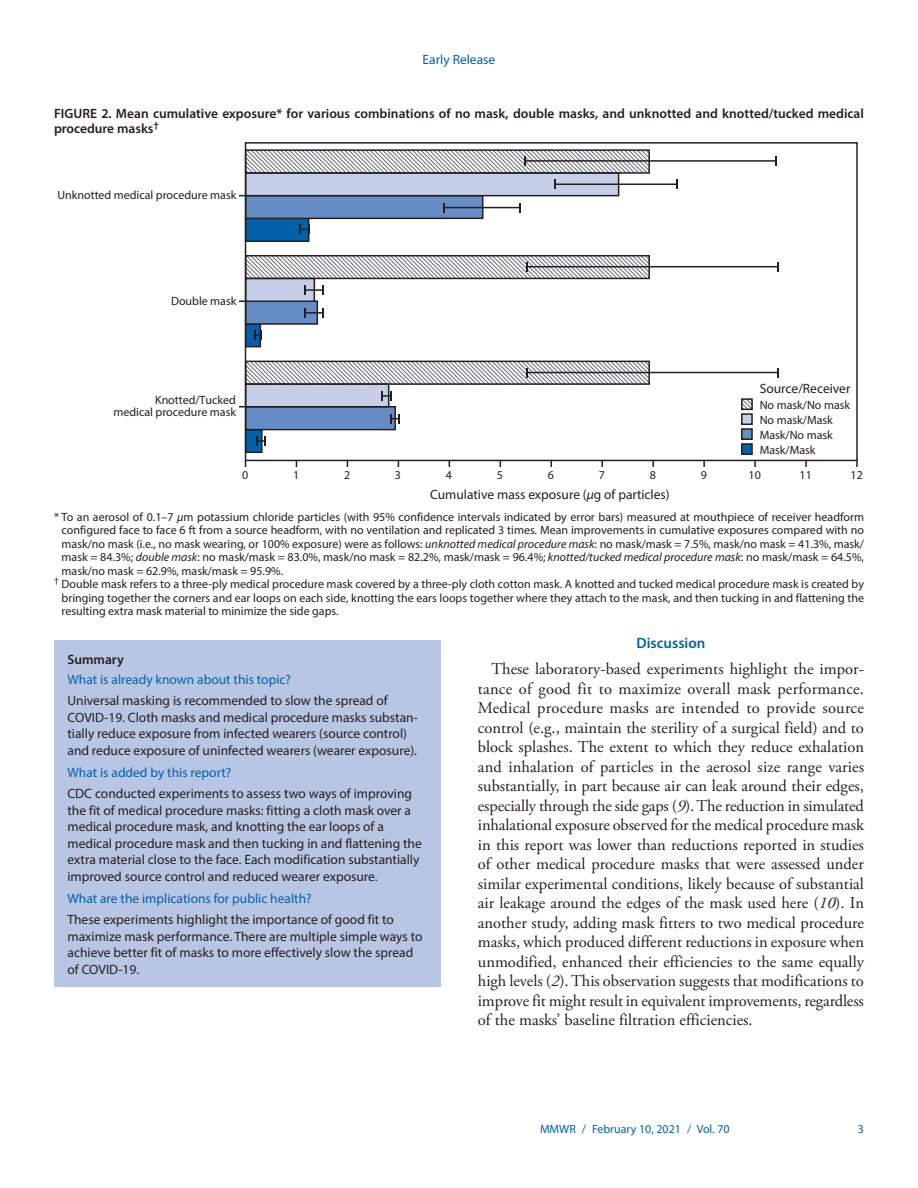
<style>
.page{position:relative;width:918px;height:1188px;background:#fff}
.page>*{position:absolute;margin:0;border:0;box-sizing:border-box;transform-origin:0 0}
.Paragraph{font:16.5px/19.5px "Adobe Garamond Pro";color:#231f20;text-align:justify}
.Discussion_Heading{font:600 15px "Myriad Pro";color:#0161ab}
.Summary_Box_Text{font:13.5px/16.5px "Myriad Pro";color:#231f20}
.Figure_Title{font:600 13.5px/15px "Myriad Pro";color:#231f20}
.Summary_Box_Heading{font:13.5px "Myriad Pro";color:#0161ab}
.Summary_Box_Ttile{font:600 13.5px "Myriad Pro";color:#231f20}
.Figure_Footnote{font:12px/13.5px "Myriad Pro";color:#231f20;text-align:justify}
.t1{font:12px "Myriad Pro";color:#0161ab}
.s1{font-style:italic}
</style>
<div class="page">
<div style="left:246px;top:430px;width:16px;height:22px;background:#0161ab"></div>
<div style="left:245px;top:429px;width:18px;height:24px;border:2px solid #231f20"></div>
<div style="left:246px;top:324px;width:14px;height:23px;background:#0161ab"></div>
<div style="left:245px;top:323px;width:16px;height:24px;border:2px solid #231f20"></div>
<div style="left:246px;top:218px;width:63px;height:23px;background:#0161ab"></div>
<div style="left:245px;top:218px;width:64px;height:24px;border:2px solid #231f20"></div>
<div style="left:246px;top:407px;width:149px;height:23px;background:#668dc5"></div>
<div style="left:245px;top:406px;width:151px;height:24px;border:2px solid #231f20"></div>
<div style="left:246px;top:301px;width:71px;height:23px;background:#668dc5"></div>
<div style="left:245px;top:301px;width:73px;height:24px;border:2px solid #231f20"></div>
<div style="left:246px;top:196px;width:237px;height:22px;background:#668dc5"></div>
<div style="left:245px;top:195px;width:238px;height:24px;border:2px solid #231f20"></div>
<div style="left:246px;top:384px;width:143px;height:23px;background:#c5d0e8"></div>
<div style="left:245px;top:383px;width:144px;height:25px;border:2px solid #231f20"></div>
<div style="left:246px;top:278px;width:68px;height:23px;background:#c5d0e8"></div>
<div style="left:245px;top:278px;width:70px;height:24px;border:2px solid #231f20"></div>
<div style="left:246px;top:173px;width:373px;height:23px;background:#c5d0e8"></div>
<div style="left:245px;top:172px;width:374px;height:24px;border:2px solid #231f20"></div>
<svg style="left:248px;top:364px;width:399px;height:18px"></svg>
<div style="left:245px;top:361px;width:405px;height:24px;border:2px solid #231f20"></div>
<svg style="left:248px;top:258px;width:399px;height:18px"></svg>
<div style="left:245px;top:255px;width:405px;height:24px;border:2px solid #231f20"></div>
<svg style="left:248px;top:152px;width:399px;height:19px"></svg>
<div style="left:245px;top:149px;width:405px;height:25px;border:2px solid #231f20"></div>
<div style="left:245px;top:142px;width:613px;height:319px;border:2px solid #231f20"></div>
<svg style="left:256px;top:436px;width:10px;height:10px"></svg>
<svg style="left:390px;top:414px;width:10px;height:10px"></svg>
<svg style="left:381px;top:391px;width:11px;height:10px"></svg>
<hr style="left:527px;top:372px;width:251px;height:1px;background:#231f20">
<svg style="left:526px;top:368px;width:2px;height:9px"></svg>
<hr style="left:525px;top:160px;width:251px;height:2px;background:#231f20">
<svg style="left:775px;top:156px;width:2px;height:10px"></svg>
<hr style="left:527px;top:266px;width:251px;height:1px;background:#231f20">
<svg style="left:526px;top:262px;width:2px;height:10px"></svg>
<hr style="left:555px;top:184px;width:122px;height:1px;background:#231f20">
<svg style="left:554px;top:179px;width:2px;height:10px"></svg>
<hr style="left:444px;top:207px;width:76px;height:1px;background:#231f20">
<svg style="left:519px;top:203px;width:2px;height:9px"></svg>
<svg style="left:443px;top:203px;width:2px;height:9px"></svg>
<svg style="left:300px;top:224px;width:10px;height:10px"></svg>
<svg style="left:304px;top:285px;width:20px;height:10px"></svg>
<svg style="left:304px;top:308px;width:20px;height:10px"></svg>
<svg style="left:254px;top:330px;width:8px;height:10px"></svg>
<svg style="left:856px;top:461px;width:2px;height:6px"></svg>
<svg style="left:805px;top:461px;width:2px;height:6px"></svg>
<svg style="left:754px;top:461px;width:2px;height:6px"></svg>
<svg style="left:703px;top:461px;width:2px;height:6px"></svg>
<svg style="left:652px;top:461px;width:2px;height:6px"></svg>
<svg style="left:601px;top:461px;width:2px;height:6px"></svg>
<svg style="left:239px;top:406px;width:6px;height:2px"></svg>
<div style="left:742px;top:444px;width:10px;height:10px;background:#0161ab"></div>
<div style="left:741px;top:443px;width:12px;height:12px;border:2px solid #231f20"></div>
<div style="left:742px;top:429px;width:10px;height:10px;background:#668dc5"></div>
<div style="left:741px;top:428px;width:12px;height:12px;border:2px solid #231f20"></div>
<div style="left:742px;top:414px;width:10px;height:10px;background:#c5d0e8"></div>
<div style="left:741px;top:413px;width:12px;height:12px;border:2px solid #231f20"></div>
<svg style="left:744px;top:401px;width:6px;height:6px"></svg>
<div style="left:741px;top:398px;width:12px;height:12px;border:2px solid #231f20"></div>
<div style="left:54px;top:640px;width:386px;height:347px;background:#b8c6e3"></div>
<p class="Summary_Box_Heading" style="left:423px;top:51px;width:74px">Early Release</p>
<h1 class="Figure_Title" style="left:54px;top:106px;width:811px">FIGURE 2. Mean cumulative exposure* for various combinations of no mask, double masks, and unknotted and knotted/tucked medical procedure masks<sup>†</sup></h1>
<p class="Figure_Footnote" style="left:57px;top:188px;width:180px">Unknotted medical procedure mask</p>
<p class="Figure_Footnote" style="left:171px;top:294px;width:67px">Double mask</p>
<p class="Figure_Footnote" style="left:114px;top:393px;width:124px;line-height:12px;text-align:right">Knotted/Tucked medical procedure mask</p>
<p class="Summary_Box_Text" style="left:760px;top:380px;width:92px">Source/Receiver</p>
<p class="Figure_Footnote" style="left:760px;top:398px;width:92px;line-height:15px;text-align:left">No mask/No mask<br>No mask/Mask<br>Mask/No mask<br>Mask/Mask</p>
<p class="Figure_Footnote" style="left:242px;top:468px;width:8px">0</p>
<p class="Figure_Footnote" style="left:293px;top:468px;width:8px">1</p>
<p class="Figure_Footnote" style="left:344px;top:468px;width:8px">2</p>
<p class="Figure_Footnote" style="left:395px;top:468px;width:8px">3</p>
<p class="Figure_Footnote" style="left:446px;top:468px;width:8px">4</p>
<p class="Figure_Footnote" style="left:497px;top:468px;width:8px">5</p>
<p class="Figure_Footnote" style="left:548px;top:468px;width:8px">6</p>
<p class="Figure_Footnote" style="left:599px;top:468px;width:8px">7</p>
<p class="Figure_Footnote" style="left:650px;top:468px;width:8px">8</p>
<p class="Figure_Footnote" style="left:701px;top:468px;width:8px">9</p>
<p class="Figure_Footnote" style="left:749px;top:468px;width:14px">10</p>
<p class="Figure_Footnote" style="left:800px;top:468px;width:14px">11</p>
<p class="Figure_Footnote" style="left:851px;top:468px;width:14px">12</p>
<p class="Summary_Box_Text" style="left:430px;top:486px;width:241px">Cumulative mass exposure (<span class="s1">μ</span>g of particles)</p>
<p class="Figure_Footnote" style="left:62px;top:510px;width:804px;text-indent:-8px">* To an aerosol of 0.1–7 <span class="s1">μ</span>m potassium chloride particles (with 95% confidence intervals indicated by error bars) measured at mouthpiece of receiver headform configured face to face 6 ft from a source headform, with no ventilation and replicated 3 times. Mean improvements in cumulative exposures compared with no mask/no mask (i.e., no mask wearing, or 100% exposure) were as follows: <span class="s1">unknotted medical procedure mask</span>: no mask/mask = 7.5%, mask/no mask = 41.3%, mask/ mask = 84.3%; <span class="s1">double mask</span>: no mask/mask = 83.0%, mask/no mask = 82.2%, mask/mask = 96.4%; <span class="s1">knotted/tucked medical procedure mask</span>: no mask/mask = 64.5%, mask/no mask = 62.9%, mask/mask = 95.9%.</p>
<p class="Figure_Footnote" style="left:62px;top:577px;width:804px;text-indent:-8px"><sup>†</sup> Double mask refers to a three-ply medical procedure mask covered by a three-ply cloth cotton mask. A knotted and tucked medical procedure mask is created by bringing together the corners and ear loops on each side, knotting the ears loops together where they attach to the mask, and then tucking in and flattening the resulting extra mask material to minimize the side gaps.</p>
<h1 class="Summary_Box_Ttile" style="left:68px;top:651px;width:58px">Summary</h1>
<h1 class="Summary_Box_Heading" style="left:68px;top:671px;width:225px">What is already known about this topic?</h1>
<p class="Summary_Box_Text" style="left:68px;top:692px;width:352px">Universal masking is recommended to slow the spread of COVID-19. Cloth masks and medical procedure masks substan&shy;tially reduce exposure from infected wearers (source control) and reduce exposure of uninfected wearers (wearer exposure).</p>
<h1 class="Summary_Box_Heading" style="left:68px;top:764px;width:165px">What is added by this report?</h1>
<p class="Summary_Box_Text" style="left:68px;top:785px;width:356px">CDC conducted experiments to assess two ways of improving the fit of medical procedure masks: fitting a cloth mask over a medical procedure mask, and knotting the ear loops of a medical procedure mask and then tucking in and flattening the extra material close to the face. Each modification substantially improved source control and reduced wearer exposure.</p>
<h1 class="Summary_Box_Heading" style="left:68px;top:890px;width:246px">What are the implications for public health?</h1>
<p class="Summary_Box_Text" style="left:68px;top:911px;width:357px">These experiments highlight the importance of good fit to maximize mask performance. There are multiple simple ways to achieve better fit of masks to more effectively slow the spread of COVID-19.</p>
<h1 class="Discussion_Heading" style="left:636px;top:633px;width:71px">Discussion</h1>
<p class="Paragraph" style="left:478px;top:660px;width:388px;text-indent:13px">These laboratory-based experiments highlight the impor&shy;tance of good fit to maximize overall mask performance.<br>Medical procedure masks are intended to provide source control (e.g., maintain the sterility of a surgical field) and to block splashes. The extent to which they reduce exhalation and inhalation of particles in the aerosol size range varies substantially, in part because air can leak around their edges, especially through the side gaps (<span class="s1">9</span>). The reduction in simulated inhalational exposure observed for the medical procedure mask in this report was lower than reductions reported in studies of other medical procedure masks that were assessed under similar experimental conditions, likely because of substantial air leakage around the edges of the mask used here (<span class="s1">10</span>). In another study, adding mask fitters to two medical procedure masks, which produced different reductions in exposure when unmodified, enhanced their efficiencies to the same equally high levels (<span class="s1">2</span>). This observation suggests that modifications to improve fit might result in equivalent improvements, regardless of the masks’ baseline filtration efficiencies.</p>
<p class="t1" style="left:540px;top:1121px;width:191px">MMWR / February 10, 2021 / Vol. 70</p>
<p class="t1" style="left:858px;top:1121px;width:8px">3</p>
</div>
